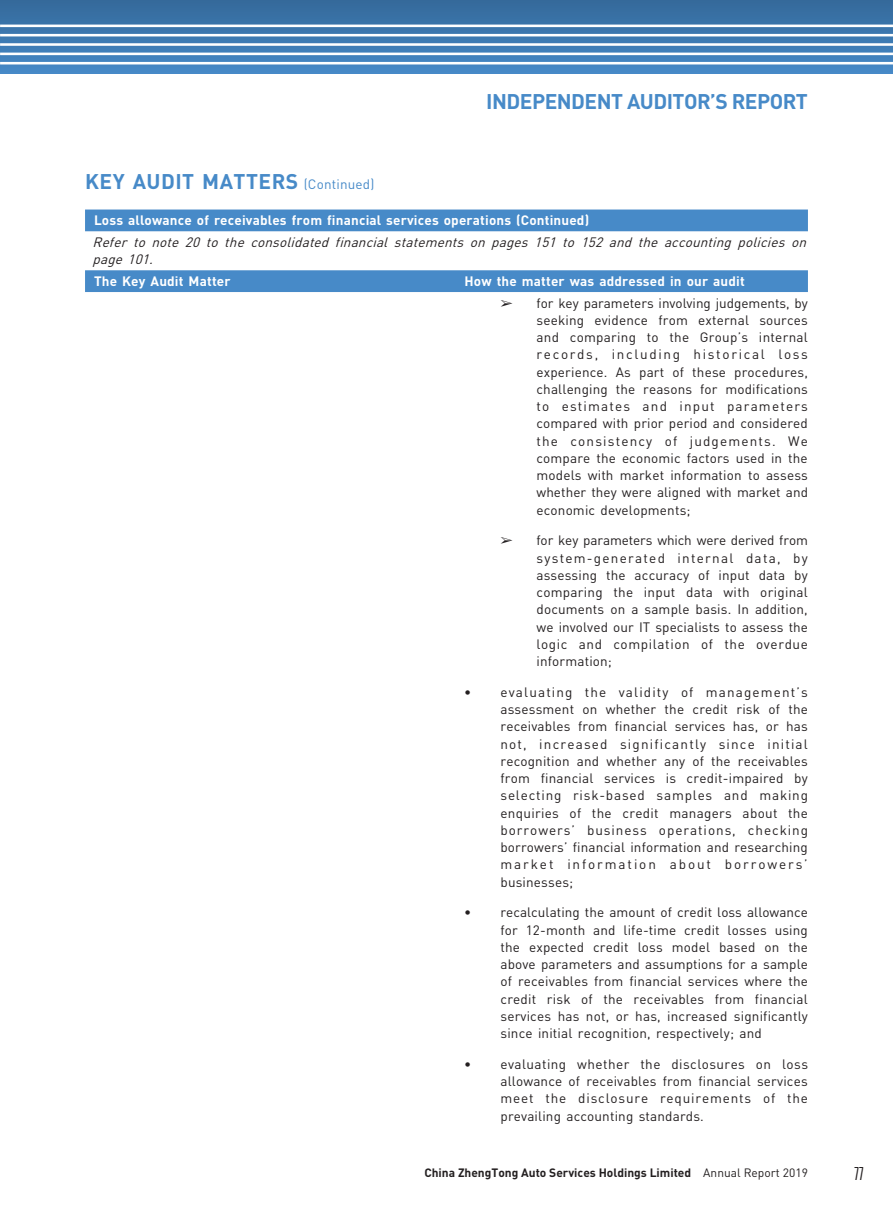
<style>
.page{position:relative;width:893px;height:1212px;background:#fff}
.page>*{position:absolute;margin:0;border:0;box-sizing:border-box;transform-origin:0 0}
._03_H1{font:700 21px "DIN Pro";letter-spacing:-.025em;color:#478ac8}
._03_H1-2{font:700 21px "DIN Pro";letter-spacing:.02em;color:#478ac8}
.t1{font:300 ultra-condensed 18px "Univers LT Std";color:#231f20}
._07_IN0{font:13.5px/17.2px "DIN Pro";letter-spacing:.01em;color:#231f20;text-align:justify}
._01_Body_Text{font:700 13.5px "DIN Pro";letter-spacing:.01em;color:#fff}
._01_Body_Text-2{font:italic 13.5px/17.2px "DIN Pro";color:#231f20}
.t2{font:700 12px "DIN Pro";color:#231f20}
.s1{font-weight:400;font-size:13.5px}
.s2{font-weight:400}
</style>
<div class="page">
<svg style="left:0;top:0;width:893px;height:74px;background:#4078ad"></svg>
<img style="left:0;top:27px;width:893px;height:35px">
<hr style="left:0;top:25px;width:893px;height:2px;background:#fff">
<hr style="left:0;top:34px;width:893px;height:2px;background:#fff">
<hr style="left:0;top:43px;width:893px;height:3px;background:#fff">
<hr style="left:0;top:53px;width:893px;height:2px;background:#fff">
<hr style="left:0;top:62px;width:893px;height:2px;background:#fff">
<svg style="left:85px;top:209px;width:723px;height:83px;fill:#478ac8"></svg>
<h1 class="_03_H1" style="left:486px;top:87px;width:323px">INDEPENDENT AUDITOR’S REPORT</h1>
<p class="_03_H1-2" style="left:85px;top:167px;width:291px">KEY AUDIT MATTERS <span class="s1">(Continued)</span></p>
<p class="_01_Body_Text" style="left:94px;top:211px;width:497px">Loss allowance of receivables from financial services operations (Continued)</p>
<p class="_01_Body_Text-2" style="left:93px;top:233px;width:719px">Refer to note 20 to the consolidated financial statements on pages 151 to 152 and the accounting policies on page101.</p>
<p class="_01_Body_Text" style="left:94px;top:272px;width:138px">The Key Audit Matter</p>
<p class="_01_Body_Text" style="left:464px;top:272px;width:282px">How the matter was addressed in our audit</p>
<p class="_07_IN0" style="left:536px;top:293px;width:273px;text-indent:-36px">➢ for key parameters involving judgements, by seeking evidence from external sources and comparing to the Group’s internal records, including historical loss experience. As part of these procedures, challenging the reasons for modifications to estimates and input parameters compared with prior period and considered the consistency of judgements. We compare the economic factors used in the models with market information to assess whether they were aligned with market and economic developments;</p>
<p class="_07_IN0" style="left:536px;top:531px;width:273px;text-indent:-36px">➢ for key parameters which were derived from system-generated internal data, by assessing the accuracy of input data by comparing the input data with original documents on a sample basis. In addition, we involved our IT specialists to assess the logic and compilation of the overdue information;</p>
<p class="_07_IN0" style="left:500px;top:683px;width:309px;text-indent:-36px">• evaluating the validity of management’s assessment on whether the credit risk of the receivables from financial services has, or has not, increased significantly since initial recognition and whether any of the receivables from financial services is credit-impaired by selecting risk-based samples and making enquiries of the credit managers about the borrowers’ business operations, checking borrowers’ financial information and researching market information about borrowers’ businesses;</p>
<p class="_07_IN0" style="left:500px;top:903px;width:309px;text-indent:-36px">• recalculating the amount of credit loss allowance for 12-month and life-time credit losses using the expected credit loss model based on the above parameters and assumptions for a sample of receivables from financial services where the credit risk of the receivables from financial services has not, or has, increased significantly since initial recognition, respectively; and</p>
<p class="_07_IN0" style="left:500px;top:1055px;width:309px;text-indent:-36px">• evaluating whether the disclosures on loss allowance of receivables from financial services meet the disclosure requirements of the prevailing accounting standards.</p>
<p class="t2" style="left:424px;top:1164px;width:385px">China ZhengTong Auto Services Holdings Limited <span class="s2">Annual Report 2019</span></p>
<h2 class="t1" style="left:854px;top:1164px;width:11px">77</h2>
</div>
